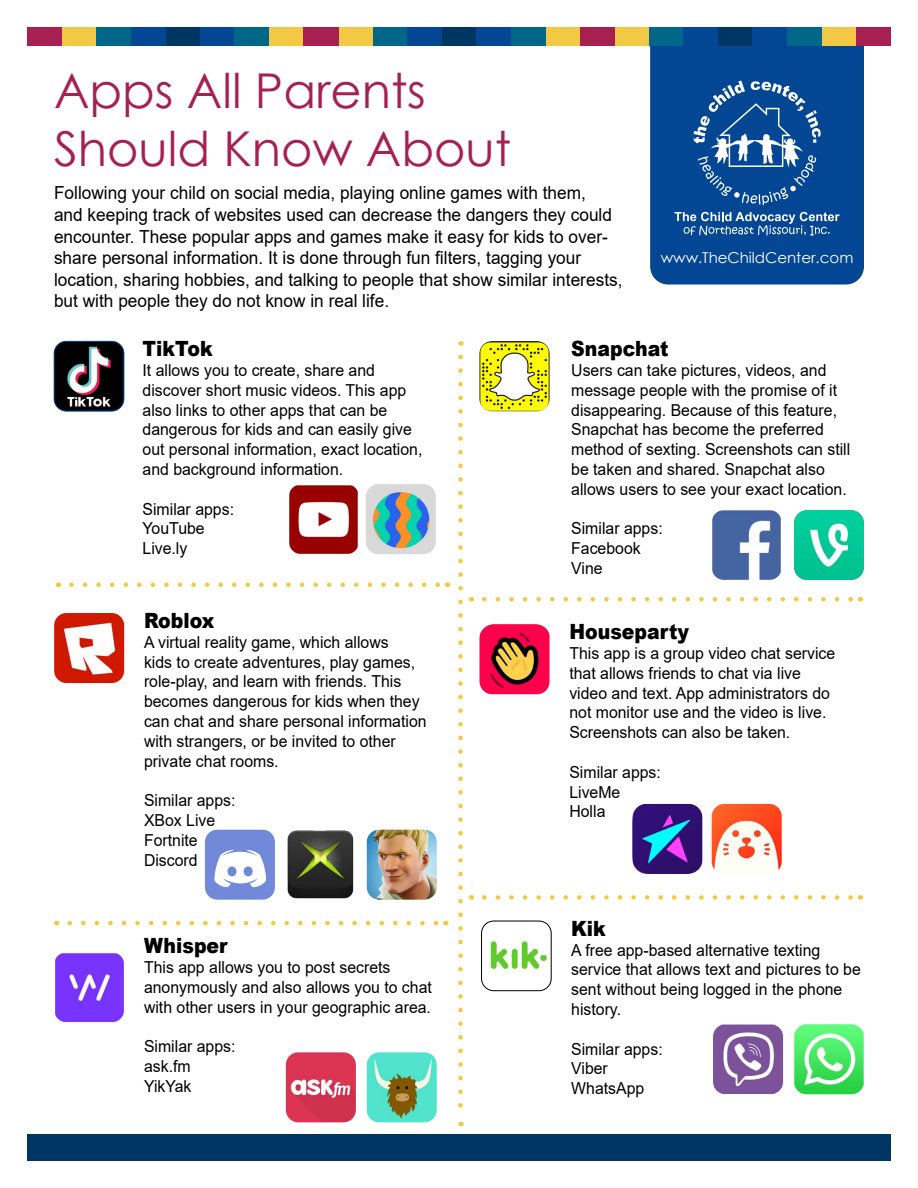
<style>
.page{position:relative;width:918px;height:1188px;background:#fff}
.page>*{position:absolute;margin:0;border:0;box-sizing:border-box;transform-origin:0 0}
.t1{font:48px/57.6px "Century Gothic";color:#a62051}
.t2{font:900 21px "Arial";color:#000;scale:.9 1}
.t3{font:18px/21.6px "Arial";color:#000;scale:.96 1}
.t4{font:16.5px/19.8px "Arial";color:#000;scale:.96 1}
.t5{font:15px "Century Gothic";color:#fff}
</style>
<div class="page">
<div style="left:27px;top:1134px;width:864px;height:27px;background:#003663"></div>
<img style="left:289px;top:485px;width:69px;height:69px">
<img style="left:366px;top:484px;width:70px;height:70px">
<img style="left:54px;top:341px;width:70px;height:70px">
<div style="left:54px;top:341px;width:70px;height:70px;border:1px solid #034694;border-radius:12px"></div>
<img style="left:712px;top:510px;width:69px;height:70px">
<img style="left:794px;top:510px;width:70px;height:70px">
<img style="left:480px;top:341px;width:70px;height:70px">
<img style="left:287px;top:830px;width:67px;height:69px">
<img style="left:54px;top:613px;width:70px;height:70px">
<img style="left:367px;top:830px;width:70px;height:70px">
<svg style="left:458px;top:357px;width:5px;height:769px"></svg>
<svg style="left:71px;top:583px;width:369px;height:4px"></svg>
<img style="left:712px;top:804px;width:70px;height:70px">
<img style="left:632px;top:804px;width:70px;height:70px">
<img style="left:480px;top:624px;width:70px;height:70px">
<img style="left:286px;top:1052px;width:70px;height:70px">
<img style="left:55px;top:953px;width:69px;height:69px">
<img style="left:367px;top:1052px;width:70px;height:70px">
<svg style="left:484px;top:597px;width:369px;height:5px"></svg>
<svg style="left:70px;top:921px;width:369px;height:4px"></svg>
<img style="left:713px;top:1025px;width:70px;height:69px">
<img style="left:794px;top:1024px;width:70px;height:70px">
<svg style="left:484px;top:895px;width:369px;height:5px"></svg>
<img style="left:205px;top:830px;width:70px;height:70px">
<img style="left:481px;top:921px;width:70px;height:70px">
<div style="left:481px;top:921px;width:70px;height:70px;border:1px solid #000;border-radius:12px"></div>
<div style="left:650px;top:45px;width:214px;height:240px;background:#034694"></div>
<svg style="left:693px;top:81px;width:128px;height:124px;background:#2d65a6"></svg>
<svg style="left:674px;top:212px;width:166px;height:24px;background:#3e71ad"></svg>
<div style="left:62px;top:27px;width:34px;height:18px;background:#f3c844"></div>
<div style="left:96px;top:27px;width:35px;height:18px;background:#006789"></div>
<div style="left:27px;top:27px;width:35px;height:18px;background:#a62051"></div>
<div style="left:165px;top:27px;width:35px;height:18px;background:#003663"></div>
<div style="left:200px;top:27px;width:35px;height:18px;background:#034694"></div>
<div style="left:131px;top:27px;width:34px;height:18px;background:#034694"></div>
<div style="left:269px;top:27px;width:35px;height:18px;background:#f3c844"></div>
<div style="left:303px;top:27px;width:35px;height:18px;background:#a62051"></div>
<div style="left:234px;top:27px;width:35px;height:18px;background:#006789"></div>
<div style="left:338px;top:27px;width:35px;height:18px;background:#f3c844"></div>
<div style="left:373px;top:27px;width:35px;height:18px;background:#006789"></div>
<div style="left:442px;top:27px;width:35px;height:18px;background:#003663"></div>
<div style="left:477px;top:27px;width:34px;height:18px;background:#034694"></div>
<div style="left:407px;top:27px;width:35px;height:18px;background:#034694"></div>
<div style="left:546px;top:27px;width:34px;height:18px;background:#f3c844"></div>
<div style="left:511px;top:27px;width:35px;height:18px;background:#006789"></div>
<div style="left:614px;top:27px;width:35px;height:18px;background:#f3c844"></div>
<div style="left:649px;top:27px;width:35px;height:18px;background:#006789"></div>
<div style="left:580px;top:27px;width:35px;height:18px;background:#a62051"></div>
<div style="left:718px;top:27px;width:35px;height:18px;background:#003663"></div>
<div style="left:753px;top:27px;width:34px;height:18px;background:#034694"></div>
<div style="left:683px;top:27px;width:35px;height:18px;background:#034694"></div>
<div style="left:822px;top:27px;width:34px;height:18px;background:#f3c844"></div>
<div style="left:856px;top:27px;width:35px;height:18px;background:#a62051"></div>
<div style="left:787px;top:27px;width:35px;height:18px;background:#006789"></div>
<h1 class="t1" style="left:54px;top:61px;width:459px">Apps All Parents<br>Should Know About</h1>
<p class="t3" style="left:54px;top:182px;width:594px">Following your child on social media, playing online games with them,<br>and keeping track of websites used can decrease the dangers they could encounter. These popular apps and games make it easy for kids to over&shy;share personal information. It is done through fun filters, tagging your location, sharing hobbies, and talking to people that show similar interests, but with people they do not know in real life.</p>
<p class="t2" style="left:143px;top:333px;width:79px">TikTok</p>
<p class="t4" style="left:143px;top:360px;width:293px">It allows you to create, share and discover short music videos. This app also links to other apps that can be dangerous for kids and can easily give out personal information, exact location, and background information.</p>
<p class="t4" style="left:143px;top:499px;width:97px">Similar apps:<br>YouTube<br>Live.ly</p>
<p class="t5" style="left:661px;top:247px;width:194px">www.TheChildCenter.com</p>
<p class="t2" style="left:571px;top:333px;width:110px">Snapchat</p>
<p class="t4" style="left:571px;top:360px;width:292px">Users can take pictures, videos, and message people with the promise of it disappearing. Because of this feature, Snapchat has become the preferred method of sexting. Screenshots can still be taken and shared. Snapchat also allows users to see your exact location.</p>
<p class="t4" style="left:571px;top:519px;width:97px">Similar apps:<br>Facebook<br>Vine</p>
<p class="t2" style="left:144px;top:605px;width:80px">Roblox</p>
<p class="t4" style="left:144px;top:632px;width:296px">A virtual reality game, which allows<br>kids to create adventures, play games, role-play, and learn with friends. This becomes dangerous for kids when they can chat and share personal information with strangers, or be invited to other private chat rooms.</p>
<p class="t4" style="left:144px;top:790px;width:97px">Similar apps:<br>XBox Live<br>Fortnite<br>Discord</p>
<p class="t2" style="left:144px;top:930px;width:94px">Whisper</p>
<p class="t4" style="left:144px;top:957px;width:301px">This app allows you to post secrets anonymously and also allows you to chat with other users in your geographic area.</p>
<p class="t4" style="left:144px;top:1036px;width:97px">Similar apps: ask.fm<br>YikYak</p>
<p class="t2" style="left:569px;top:616px;width:134px">Houseparty</p>
<p class="t4" style="left:569px;top:643px;width:278px">This app is a group video chat service that allows friends to chat via live video and text. App administrators do not monitor use and the video is live.<br>Screenshots can also be taken.</p>
<p class="t4" style="left:569px;top:762px;width:97px">Similar apps:<br>LiveMe<br>Holla</p>
<p class="t2" style="left:571px;top:913px;width:40px">Kik</p>
<p class="t4" style="left:571px;top:940px;width:303px">A free app-based alternative texting service that allows text and pictures to be sent without being logged in the phone history.</p>
<p class="t4" style="left:571px;top:1039px;width:97px">Similar apps:<br>Viber<br>WhatsApp</p>
</div>
